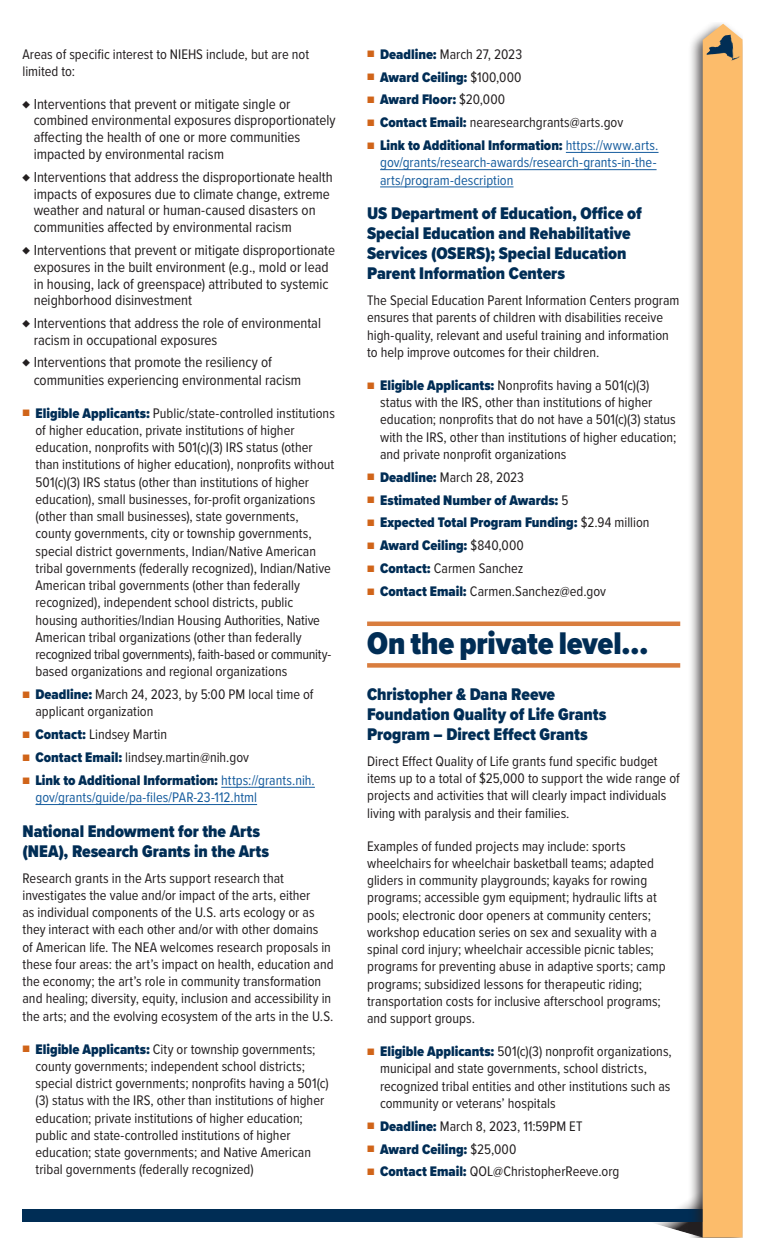
<style>
.page{position:relative;width:765px;height:1260px;background:#fff}
.page>*{position:absolute;margin:0;border:0;box-sizing:border-box;transform-origin:0 0}
.Body_Head_A{font:900 32.5px "Proxima Nova Cond";letter-spacing:-.005em;color:#002d55}
.Body_Head_B{font:900 17.5px/20px "Proxima Nova Cond";color:#002d55}
.t1{font:15px/16.9px "Proxima Nova Cond";color:#231f20}
.Body{font:14.38px/17.2px "Proxima Nova Cond";color:#231f20}
.t2{font:14.38px/17.2px "Proxima Nova Cond";color:#175d9e}
.t3{font:900 14.38px "Proxima Nova Cond";color:#002d55}
.s1{font-size:11.25px;color:#d06419}
.s2{font-weight:900;color:#002d55}
.s3{font-weight:400;font-size:11.25px;color:#d06419}
.s4{font-weight:400;color:#231f20}
</style>
<div class="page">
<svg style="left:645px;top:1202px;width:43px;height:32px"></svg>
<div style="left:22px;top:1210px;width:706px;height:12px;background:#002d55"></div>
<div style="left:688px;top:22px;width:54px;height:1216px;background:#231f20;opacity:.75"></div>
<div style="left:703px;top:24px;width:40px;height:1213px;background:#fcbc6b"></div>
<svg style="left:722px;top:34px;width:9px;height:5px"></svg>
<hr style="left:221px;top:787px;width:94px;height:1px;background:#175d9e">
<hr style="left:35px;top:804px;width:222px;height:1px;background:#175d9e">
<hr style="left:566px;top:152px;width:93px;height:1px;background:#175d9e">
<hr style="left:380px;top:169px;width:277px;height:1px;background:#175d9e">
<hr style="left:380px;top:187px;width:134px;height:1px;background:#175d9e">
<hr style="left:367px;top:622px;width:313px;height:4px;background:#d97d3e">
<div style="left:367px;top:663px;width:313px;height:5px;background:#d97d3e"></div>
<p class="Body" style="left:22px;top:45px;width:288px">Areas of specific interest to NIEHS include, but are not limited to:</p>
<p class="t1" style="left:34px;top:94px;width:303px;text-indent:-11px">♦ Interventions that prevent or mitigate single or combined environmental exposures disproportionately affecting the health of one or more communities impacted by environmental racism</p>
<p class="t1" style="left:34px;top:168px;width:301px;text-indent:-11px">♦ Interventions that address the disproportionate health impacts of exposures due to climate change, extreme weather and natural or human-caused disasters on communities affected by environmental racism</p>
<p class="t1" style="left:34px;top:241px;width:303px;text-indent:-11px">♦ Interventions that prevent or mitigate disproportionate exposures in the built environment (e.g., mold or lead in housing, lack of greenspace) attributed to systemic neighborhood disinvestment</p>
<p class="t1" style="left:34px;top:314px;width:289px;text-indent:-11px">♦ Interventions that address the role of environmental racism in occupational exposures</p>
<p class="t1" style="left:34px;top:353px;width:269px;line-height:17.2px;text-indent:-11px">♦ Interventions that promote the resiliency of communities experiencing environmental racism</p>
<p class="Body" style="left:35px;top:404px;width:301px;text-indent:-13px"><span class="s1">■</span> <span class="s2">Eligible Applicants:</span> Public/state-controlled institutions of higher education, private institutions of higher education, nonprofits with 501(c)(3) IRS status (other than institutions of higher education), nonprofits without 501(c)(3) IRS status (other than institutions of higher education), small businesses, for-profit organizations (other than small businesses), state governments, county governments, city or township governments, special district governments, Indian/Native American tribal governments (federally recognized), Indian/Native American tribal governments (other than federally recognized), independent school districts, public housing authorities/Indian Housing Authorities, Native American tribal organizations (other than federally recognized tribal governments), faith-based or community&shy;based organizations and regional organizations</p>
<p class="Body" style="left:35px;top:685px;width:280px;text-indent:-13px"><span class="s1">■</span> <span class="s2">Deadline:</span> March 24, 2023, by 5:00 PM local time of applicant organization</p>
<p class="Body" style="left:22px;top:725px;width:146px"><span class="s1">■</span> <span class="s2">Contact:</span> Lindsey Martin</p>
<p class="Body" style="left:22px;top:748px;width:228px"><span class="s1">■</span> <span class="s2">Contact Email:</span> lindsey.martin@nih.gov</p>
<p class="t2" style="left:35px;top:771px;width:281px;text-indent:-13px"><span class="s1">■</span> <span class="s2">Link to Additional Information:</span> https://grants.nih. gov/grants/guide/pa-files/PAR-23-112.html</p>
<p class="Body_Head_B" style="left:22px;top:821px;width:248px">National Endowment for the Arts (NEA), Research Grants in the Arts</p>
<p class="Body" style="left:22px;top:869px;width:313px">Research grants in the Arts support research that investigates the value and/or impact of the arts, either<br>as individual components of the U.S. arts ecology or as they interact with each other and/or with other domains<br>of American life. The NEA welcomes research proposals in these four areas: the art’s impact on health, education and the economy; the art’s role in community transformation and healing; diversity, equity, inclusion and accessibility in the arts; and the evolving ecosystem of the arts in the U.S.</p>
<p class="Body" style="left:35px;top:1040px;width:295px;text-indent:-13px"><span class="s1">■</span> <span class="s2">Eligible Applicants:</span> City or township governments; county governments; independent school districts; special district governments; nonprofits having a 501(c) (3) status with the IRS, other than institutions of higher education; private institutions of higher education; public and state-controlled institutions of higher education; state governments; and Native American tribal governments (federally recognized)</p>
<p class="Body" style="left:367px;top:45px;width:157px"><span class="s1">■</span> <span class="s2">Deadline:</span> March 27, 2023</p>
<p class="t3" style="left:367px;top:66px;width:156px"><span class="s3">■</span> Award Ceiling: <span class="s4">$100,000</span></p>
<p class="t3" style="left:367px;top:89px;width:140px"><span class="s3">■</span> Award Floor: <span class="s4">$20,000</span></p>
<p class="Body" style="left:367px;top:113px;width:258px"><span class="s1">■</span> <span class="s2">Contact Email:</span> nearesearchgrants@arts.gov</p>
<p class="t2" style="left:380px;top:136px;width:280px;text-indent:-13px"><span class="s1">■</span> <span class="s2">Link to Additional Information:</span> https://www.arts. gov/grants/research-awards/research-grants-in-the&shy;arts/program-description</p>
<p class="Body_Head_B" style="left:367px;top:203px;width:276px">US Department of Education, Office of Special Education and Rehabilitative Services (OSERS); Special Education Parent Information Centers</p>
<p class="Body" style="left:367px;top:291px;width:314px">The Special Education Parent Information Centers program ensures that parents of children with disabilities receive high-quality, relevant and useful training and information to help improve outcomes for their children.</p>
<p class="Body" style="left:380px;top:376px;width:298px;text-indent:-13px"><span class="s1">■</span> <span class="s2">Eligible Applicants:</span> Nonprofits having a 501(c)(3) status with the IRS, other than institutions of higher education; nonprofits that do not have a 501(c)(3) status with the IRS, other than institutions of higher education; and private nonprofit organizations</p>
<p class="Body" style="left:367px;top:468px;width:158px"><span class="s1">■</span> <span class="s2">Deadline:</span> March 28, 2023</p>
<p class="t3" style="left:367px;top:489px;width:203px"><span class="s3">■</span> Estimated Number of Awards: <span class="s4">5</span></p>
<p class="t3" style="left:367px;top:512px;width:284px"><span class="s3">■</span> Expected Total Program Funding: <span class="s4">$2.94 million</span></p>
<p class="t3" style="left:367px;top:535px;width:158px"><span class="s3">■</span> Award Ceiling: <span class="s4">$840,000</span></p>
<p class="Body" style="left:367px;top:559px;width:158px"><span class="s1">■</span> <span class="s2">Contact:</span> Carmen Sanchez</p>
<p class="Body" style="left:367px;top:582px;width:240px"><span class="s1">■</span> <span class="s2">Contact Email:</span> Carmen.Sanchez@ed.gov</p>
<p class="Body_Head_A" style="left:367px;top:619px;width:283px">On the private level…</p>
<p class="Body_Head_B" style="left:367px;top:684px;width:241px">Christopher &amp; Dana Reeve<br>Foundation Quality of Life Grants<br>Program – Direct Effect Grants</p>
<p class="Body" style="left:367px;top:752px;width:314px">Direct Effect Quality of Life grants fund specific budget items up to a total of $25,000 to support the wide range of projects and activities that will clearly impact individuals living with paralysis and their families.</p>
<p class="Body" style="left:367px;top:837px;width:300px">Examples of funded projects may include: sports wheelchairs for wheelchair basketball teams; adapted gliders in community playgrounds; kayaks for rowing programs; accessible gym equipment; hydraulic lifts at pools; electronic door openers at community centers; workshop education series on sex and sexuality with a spinal cord injury; wheelchair accessible picnic tables; programs for preventing abuse in adaptive sports; camp programs; subsidized lessons for therapeutic riding; transportation costs for inclusive afterschool programs; and support groups.</p>
<p class="Body" style="left:380px;top:1042px;width:293px;text-indent:-13px"><span class="s1">■</span> <span class="s2">Eligible Applicants:</span> 501(c)(3) nonprofit organizations, municipal and state governments, school districts, recognized tribal entities and other institutions such as community or veterans’ hospitals</p>
<p class="Body" style="left:367px;top:1117px;width:217px"><span class="s1">■</span> <span class="s2">Deadline:</span> March 8, 2023, 11:59PM ET</p>
<p class="t3" style="left:367px;top:1138px;width:151px"><span class="s3">■</span> Award Ceiling: <span class="s4">$25,000</span></p>
<p class="Body" style="left:367px;top:1162px;width:254px"><span class="s1">■</span> <span class="s2">Contact Email:</span> QOL@ChristopherReeve.org</p>
</div>
